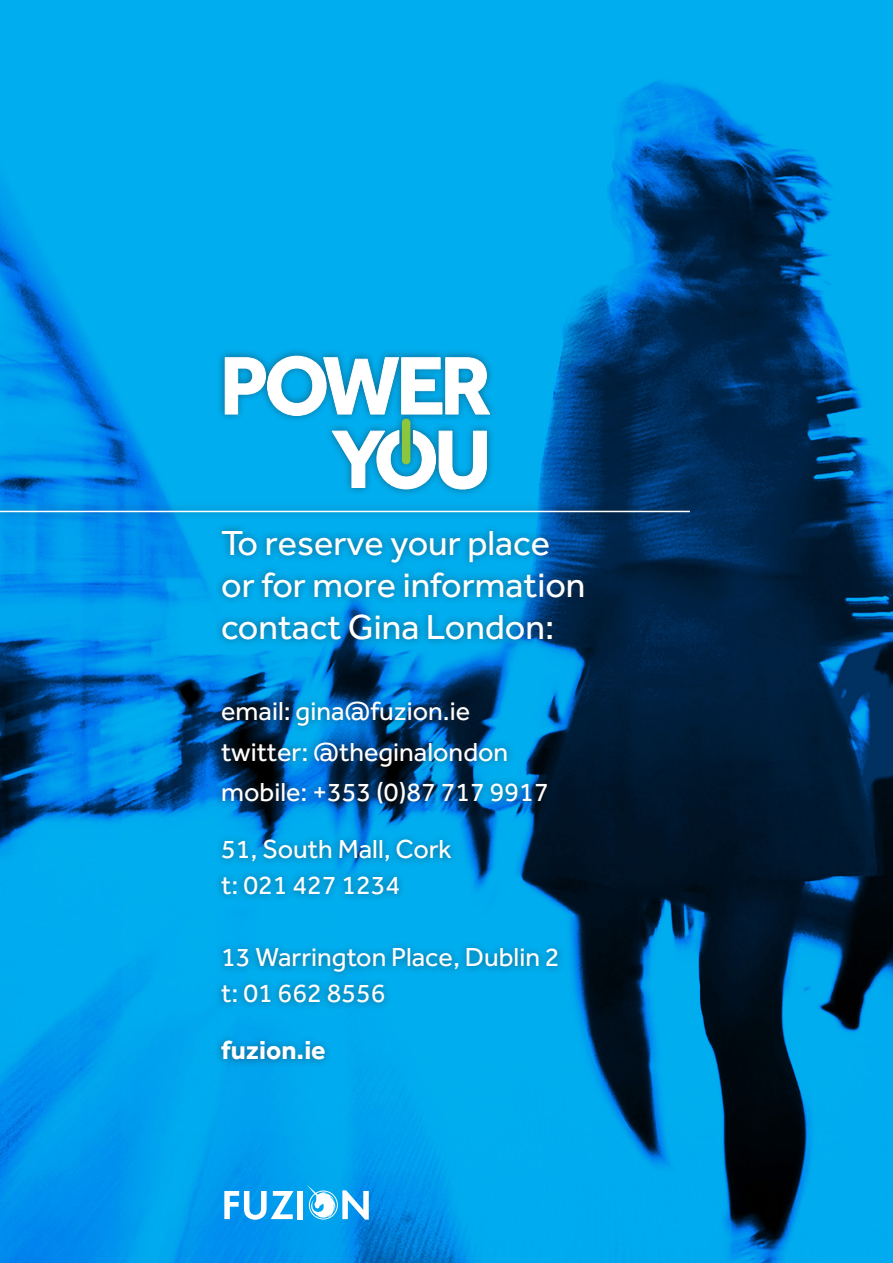
<style>
.page{position:relative;width:893px;height:1263px;background:#fff}
.page>*{position:absolute;margin:0;border:0;box-sizing:border-box;transform-origin:0 0}
.t1{font:36px/42px "Effra";color:#fff}
.t2{font:27px/57px "Effra";color:#fff}
.t3{font:700 27px "Effra";color:#fff}
</style>
<div class="page">
<img style="left:0;top:0;width:893px;height:1263px">
<div style="left:214px;top:523px;width:377px;height:545px;background:#231f20;opacity:.5"></div>
<div style="left:0;top:502px;width:697px;height:18px;background:#231f20;opacity:.5"></div>
<hr style="left:0;top:511px;width:690px;height:1px;background:#fff">
<svg style="left:224px;top:1191px;width:69px;height:29px"></svg>
<div style="left:298px;top:1191px;width:5px;height:28px;background:#fff"></div>
<svg style="left:307px;top:1185px;width:62px;height:34px"></svg>
<div style="left:217px;top:348px;width:280px;height:150px;background:#231f20;opacity:.5"></div>
<svg style="left:224px;top:355px;width:267px;height:61px"></svg>
<svg style="left:331px;top:429px;width:156px;height:61px"></svg>
<div style="left:402px;top:419px;width:8px;height:45px;background:#8bc63e;border-radius:4px"></div>
<p class="t1" style="left:221px;top:522px;width:366px">To reserve your place or for more information</p>
<p class="t1" style="left:221px;top:606px;width:335px">contact Gina London:</p>
<p class="t2" style="left:221px;top:682px;width:251px">email: gina@fuzion.ie</p>
<p class="t2" style="left:221px;top:723px;width:289px">twitter: @theginalondon</p>
<p class="t2" style="left:221px;top:763px;width:329px">mobile: +353 (0)87 717 9917<br>51, South Mall, Cork</p>
<p class="t2" style="left:221px;top:856px;width:181px">t: 021 427 1234</p>
<p class="t2" style="left:221px;top:928px;width:340px">13 Warrington Place, Dublin 2</p>
<p class="t2" style="left:221px;top:964px;width:166px">t: 01 662 8556</p>
<p class="t3" style="left:221px;top:1034px;width:106px">fuzion.ie</p>
</div>
